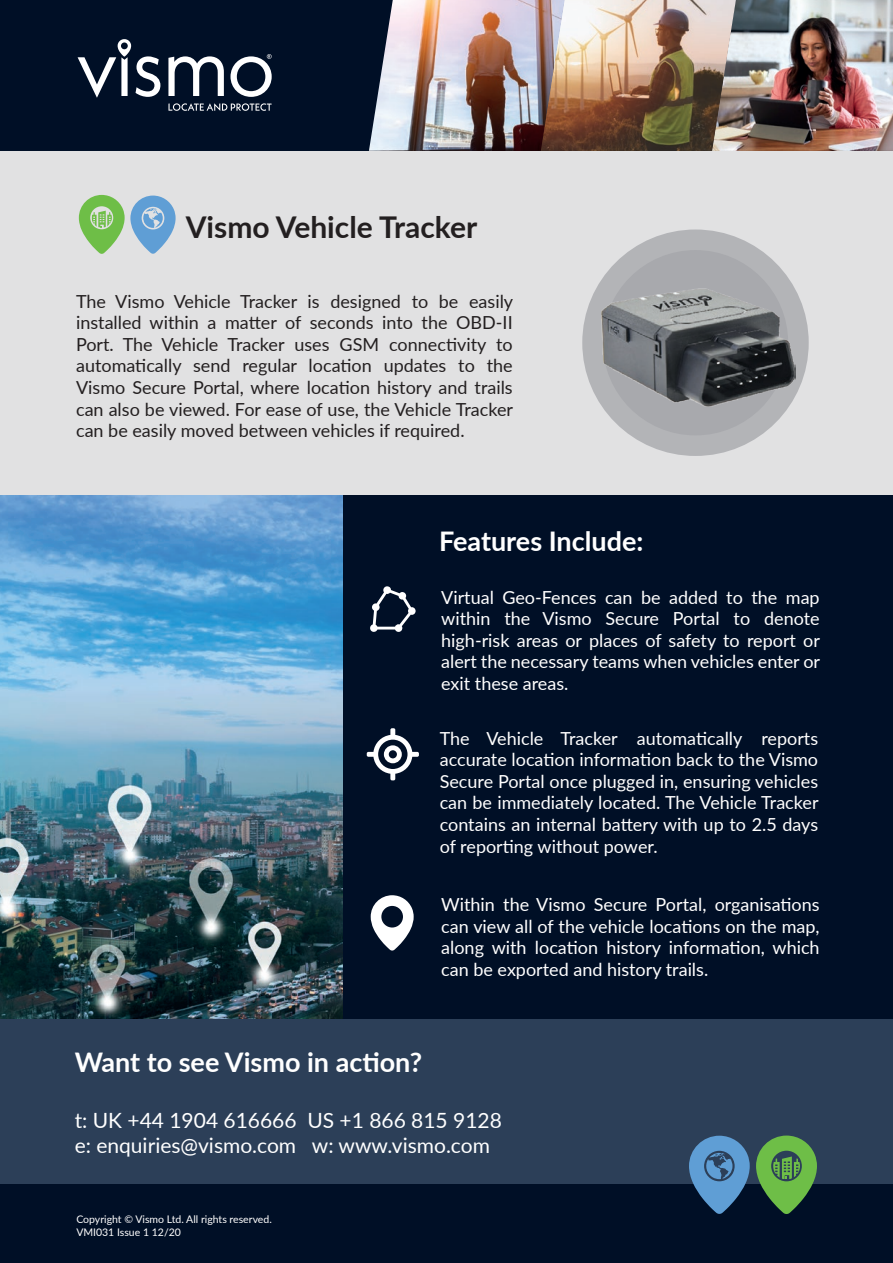
<style>
.page{position:relative;width:893px;height:1263px;background:#fff}
.page>*{position:absolute;margin:0;border:0;box-sizing:border-box;transform-origin:0 0}
.t1{font:700 30px "Lato";color:#231f20}
.t2{font:700 27px "Lato";color:#fff}
.t3{font:21px/25.2px "Lato";color:#fff}
.t4{font:18px/21.6px "Lato";color:#fff;text-align:justify}
.t5{font:18px/21.6px "Lato";color:#231f20;text-align:justify}
.t6{font:10.5px/12.6px "Lato";color:#fff}
</style>
<div class="page">
<div style="left:0;top:146px;width:893px;height:350px;background:#e1e1e2"></div>
<div style="left:0;top:0;width:893px;height:151px;background:#000f26"></div>
<img style="left:736px;top:0;width:157px;height:151px">
<img style="left:565px;top:0;width:171px;height:151px">
<img style="left:369px;top:0;width:196px;height:151px">
<svg style="left:78px;top:39px;width:194px;height:72px"></svg>
<div style="left:0;top:1019px;width:893px;height:165px;background:#2c3f58"></div>
<div style="left:0;top:1184px;width:893px;height:79px;background:#000f26"></div>
<svg style="left:756px;top:1135px;width:61px;height:79px"></svg>
<svg style="left:689px;top:1136px;width:61px;height:78px"></svg>
<img style="left:0;top:495px;width:343px;height:524px">
<div style="left:343px;top:495px;width:550px;height:524px;background:#000f26"></div>
<svg style="left:371px;top:895px;width:43px;height:55px"></svg>
<svg style="left:79px;top:195px;width:97px;height:59px"></svg>
<div style="left:582px;top:229px;width:227px;height:227px;background:#b3b4b7;border-radius:50%"></div>
<div style="left:603px;top:250px;width:185px;height:185px;background:#a8a9ad;border-radius:50%"></div>
<svg style="left:367px;top:728px;width:52px;height:52px"></svg>
<svg style="left:370px;top:586px;width:46px;height:46px"></svg>
<img style="left:602px;top:261px;width:193px;height:163px">
<h1 class="t1" style="left:186px;top:205px;width:293px">Vismo Vehicle Tracker</h1>
<p class="t5" style="left:76px;top:289px;width:439px">The Vismo Vehicle Tracker is designed to be easily installed within a matter of seconds into the OBD-II Port. The Vehicle Tracker uses GSM connectivity to automatically send regular location updates to the Vismo Secure Portal, where location history and trails can also be viewed. For ease of use, the Vehicle Tracker can be easily moved between vehicles if required.</p>
<h2 class="t2" style="left:439px;top:521px;width:206px">Features Include:</h2>
<p class="t4" style="left:441px;top:585px;width:380px">Virtual Geo-Fences can be added to the map within the Vismo Secure Portal to denote high-risk areas or places of safety to report or alert the necessary teams when vehicles enter or exit these areas.</p>
<p class="t4" style="left:440px;top:726px;width:380px">The Vehicle Tracker automatically reports accurate location information back to the Vismo Secure Portal once plugged in, ensuring vehicles can be immediately located. The Vehicle Tracker contains an internal battery with up to 2.5 days of reporting without power.</p>
<p class="t4" style="left:441px;top:893px;width:380px">Within the Vismo Secure Portal, organisations can view all of the vehicle locations on the map, along with location history information, which can be exported and history trails.</p>
<h2 class="t2" style="left:75px;top:1042px;width:349px">Want to see Vismo in action?</h2>
<p class="t3" style="left:75px;top:1107px;width:429px">t: UK +44 1904 616666 US +1 866 815 9128 e: enquiries@vismo.com w: www.vismo.com</p>
<p class="t6" style="left:76px;top:1213px;width:197px">Copyright © Vismo Ltd. All rights reserved.<br>VMI031 Issue 1 12/20</p>
</div>
